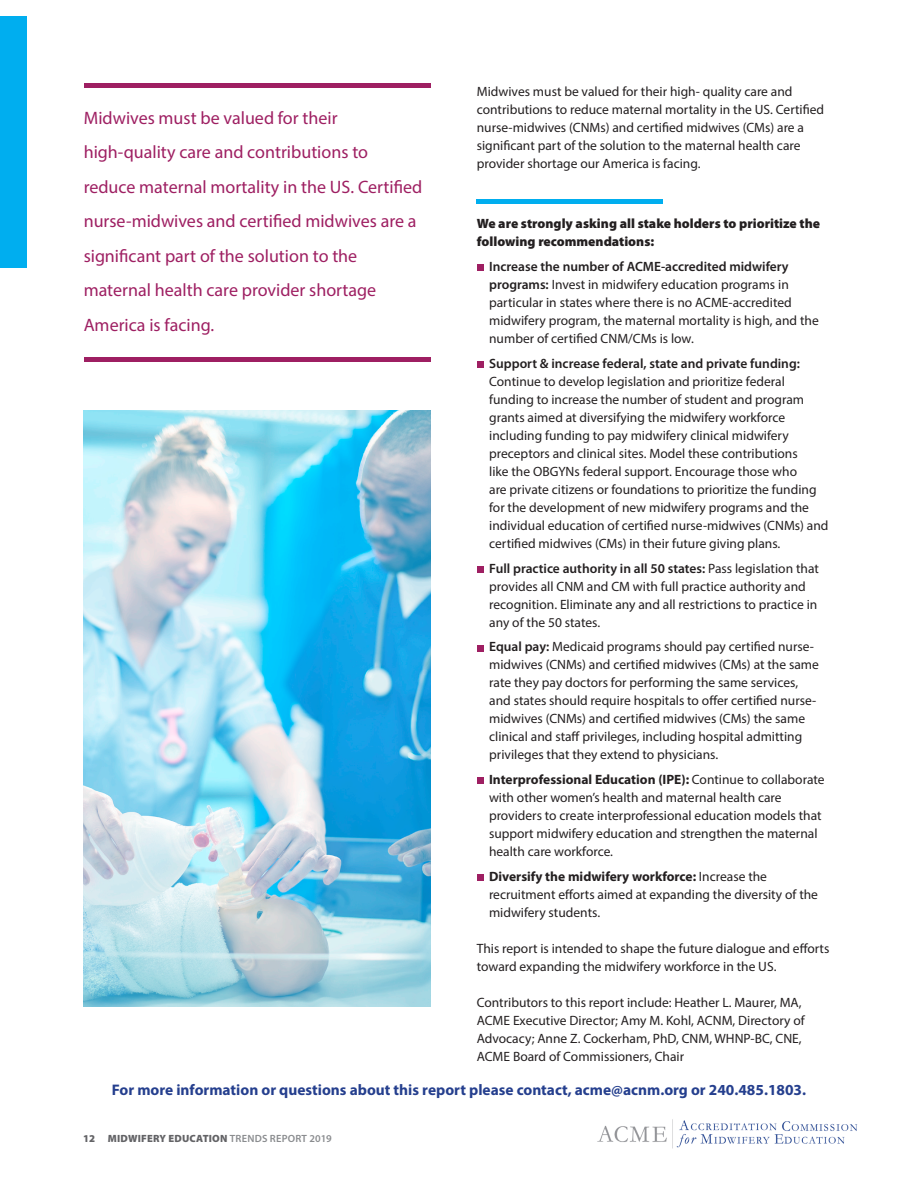
<style>
.page{position:relative;width:918px;height:1188px;background:#fff}
.page>*{position:absolute;margin:0;border:0;box-sizing:border-box;transform-origin:0 0}
.t1{font:18px/34.5px "Myriad Pro";color:#9e1f62}
.t2{font:700 15.3px "Myriad Pro";color:#253f8e}
.t3{font:13.5px/18px "Myriad Pro";color:#231f20}
.t4{font:900 13.5px/18px "Myriad Pro";color:#231f20}
.t5{font:900 10.5px "Myriad Pro";letter-spacing:.02em;color:#636366}
.s1{font-weight:600}
.s2{font-weight:700}
.s3{font-weight:600;color:#8a8c8f}
</style>
<div class="page">
<div style="left:0;top:16px;width:27px;height:252px;background:#00aeef"></div>
<img style="left:597px;top:1119px;width:261px;height:30px">
<hr style="left:84px;top:358px;width:346px;height:4px;background:#9e1f62">
<hr style="left:84px;top:84px;width:346px;height:4px;background:#9e1f62">
<div style="left:477px;top:199px;width:186px;height:5px;background:#00aeef"></div>
<div style="left:477px;top:264px;width:7px;height:7px;background:#9e1f62"></div>
<div style="left:477px;top:361px;width:7px;height:7px;background:#9e1f62"></div>
<div style="left:477px;top:566px;width:7px;height:7px;background:#9e1f62"></div>
<div style="left:477px;top:645px;width:7px;height:6px;background:#9e1f62"></div>
<div style="left:477px;top:777px;width:7px;height:7px;background:#9e1f62"></div>
<div style="left:477px;top:874px;width:7px;height:7px;background:#9e1f62"></div>
<img style="left:84px;top:410px;width:347px;height:597px">
<p class="t3" style="left:477px;top:82px;width:349px">Midwives must be valued for their high- quality care and contributions to reduce maternal mortality in the US. Certified nurse-midwives (CNMs) and certified midwives (CMs) are a significant part of the solution to the maternal health care provider shortage our America is facing.</p>
<p class="t1" style="left:84px;top:100px;width:340px">Midwives must be valued for their high-quality care and contributions to reduce maternal mortality in the US. Certified nurse-midwives and certified midwives are a significant part of the solution to the maternal health care provider shortage America is facing.</p>
<p class="t4" style="left:477px;top:214px;width:345px">We are strongly asking all stake holders to prioritize the following recommendations:</p>
<p class="t3" style="left:489px;top:257px;width:331px"><span class="s1">Increase the number of ACME-accredited midwifery programs:</span> Invest in midwifery education programs in particular in states where there is no ACME-accredited midwifery program, the maternal mortality is high, and the number of certified CNM/CMs is low.</p>
<p class="t3" style="left:489px;top:354px;width:341px"><span class="s1">Support &amp; increase federal, state and private funding:<br></span>Continue to develop legislation and prioritize federal funding to increase the number of student and program grants aimed at diversifying the midwifery workforce including funding to pay midwifery clinical midwifery preceptors and clinical sites. Model these contributions<br>like the OBGYNs federal support. Encourage those who<br>are private citizens or foundations to prioritize the funding for the development of new midwifery programs and the individual education of certified nurse-midwives (CNMs) and certified midwives (CMs) in their future giving plans.</p>
<p class="t3" style="left:489px;top:559px;width:331px"><span class="s1">Full practice authority in all 50 states:</span> Pass legislation that provides all CNM and CM with full practice authority and recognition. Eliminate any and all restrictions to practice in any of the 50 states.</p>
<p class="t3" style="left:489px;top:638px;width:331px"><span class="s1">Equal pay:</span> Medicaid programs should pay certified nurse&shy;midwives (CNMs) and certified midwives (CMs) at the same rate they pay doctors for performing the same services, and states should require hospitals to offer certified nurse&shy;midwives (CNMs) and certified midwives (CMs) the same clinical and staff privileges, including hospital admitting privileges that they extend to physicians.</p>
<p class="t3" style="left:489px;top:770px;width:337px"><span class="s2">Interprofessional Education (IPE):</span> Continue to collaborate with other women’s health and maternal health care providers to create interprofessional education models that support midwifery education and strengthen the maternal health care workforce.</p>
<p class="t3" style="left:489px;top:867px;width:331px"><span class="s2">Diversify the midwifery workforce:</span> Increase the recruitment efforts aimed at expanding the diversity of the midwifery students.</p>
<p class="t3" style="left:477px;top:939px;width:354px">This report is intended to shape the future dialogue and efforts toward expanding the midwifery workforce in the US.</p>
<p class="t3" style="left:477px;top:993px;width:329px">Contributors to this report include: Heather L. Maurer, MA, ACME Executive Director; Amy M. Kohl, ACNM, Directory of Advocacy; Anne Z. Cockerham, PhD, CNM, WHNP-BC, CNE, ACME Board of Commissioners, Chair</p>
<p class="t2" style="left:112px;top:1080px;width:696px">For more information or questions about this report please contact, acme@acnm.org or 240.485.1803.</p>
<p class="t5" style="left:83px;top:1131px;width:250px">12 MIDWIFERY EDUCATION <span class="s3">TRENDS REPORT 2019</span></p>
</div>
